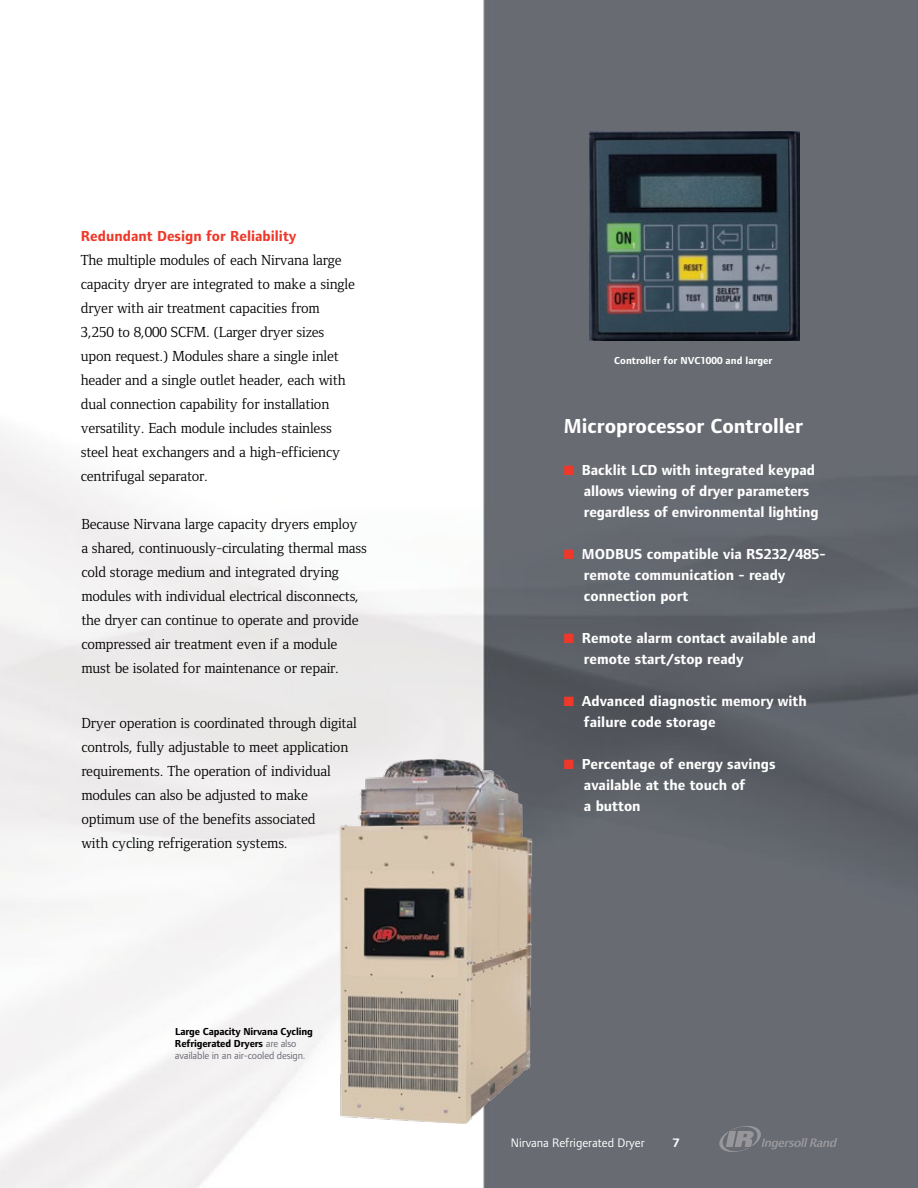
<style>
.page{position:relative;width:918px;height:1188px;background:#fff}
.page>*{position:absolute;margin:0;border:0;box-sizing:border-box;transform-origin:0 0}
.t1{font:700 21px "Foundry Form Sans";color:#fff}
.t2{font:15px/24px "Foundry Form Serif";letter-spacing:-.01em;color:#000}
.t3{font:700 15px/21px "Foundry Form Sans";color:#fff}
.t4{font:700 15px "Foundry Form Sans";color:#ef3829}
.t5{font:12.75px "Foundry Form Sans";color:#fff}
.t6{font:700 12.75px "Foundry Form Sans";color:#fff}
.t7{font:700 10.5px/12px "Foundry Form Sans";letter-spacing:-.015em;color:#000}
.t8{font:700 10.5px "Foundry Form Sans";color:#fff}
.s1{font-weight:400;color:#696b73}
.s2{color:#ef3829}
</style>
<div class="page">
<img style="left:0;top:0;width:918px;height:1188px">
<img style="left:337px;top:759px;width:197px;height:365px">
<img style="left:590px;top:132px;width:209px;height:208px">
<svg style="left:719px;top:1126px;width:118px;height:26px"></svg>
<p class="t4" style="left:81px;top:228px;width:217px">Redundant Design for Reliability</p>
<p class="t2" style="left:81px;top:248px;width:276px">The multiple modules of each Nirvana large capacity dryer are integrated to make a single dryer with air treatment capacities from 3,250 to 8,000 SCFM. (Larger dryer sizes upon request.) Modules share a single inlet header and a single outlet header, each with dual connection capability for installation versatility. Each module includes stainless steel heat exchangers and a high-efficiency centrifugal separator.</p>
<p class="t2" style="left:81px;top:512px;width:287px">Because Nirvana large capacity dryers employ a shared, continuously-circulating thermal mass cold storage medium and integrated drying modules with individual electrical disconnects, the dryer can continue to operate and provide compressed air treatment even if a module must be isolated for maintenance or repair.</p>
<p class="t2" style="left:81px;top:711px;width:277px">Dryer operation is coordinated through digital controls, fully adjustable to meet application requirements. The operation of individual modules can also be adjusted to make optimum use of the benefits associated<br>with cycling refrigeration systems.</p>
<p class="t7" style="left:175px;top:1025px;width:139px">Large Capacity Nirvana Cycling<br>Refrigerated Dryers <span class="s1">are also available in an air-cooled design.</span></p>
<p class="t8" style="left:614px;top:355px;width:160px">Controller for NVC1000 and larger</p>
<h1 class="t1" style="left:564px;top:415px;width:241px">Microprocessor Controller</h1>
<p class="t3" style="left:584px;top:460px;width:236px;text-indent:-20px"><span class="s2">■</span> Backlit LCD with integrated keypad allows viewing of dryer parameters regardless of environmental lighting</p>
<p class="t3" style="left:584px;top:544px;width:243px;text-indent:-20px"><span class="s2">■</span> MODBUS compatible via RS232/485- remote communication - ready connection port</p>
<p class="t3" style="left:584px;top:628px;width:234px;text-indent:-20px"><span class="s2">■</span> Remote alarm contact available and remote start/stop ready</p>
<p class="t3" style="left:584px;top:691px;width:224px;text-indent:-20px"><span class="s2">■</span> Advanced diagnostic memory with failure code storage</p>
<p class="t3" style="left:584px;top:753px;width:193px;text-indent:-20px"><span class="s2">■</span> Percentage of energy savings available at the touch of<br>a button</p>
<p class="t5" style="left:511px;top:1135px;width:135px">Nirvana Refrigerated Dryer</p>
<p class="t6" style="left:673px;top:1135px;width:8px">7</p>
</div>
